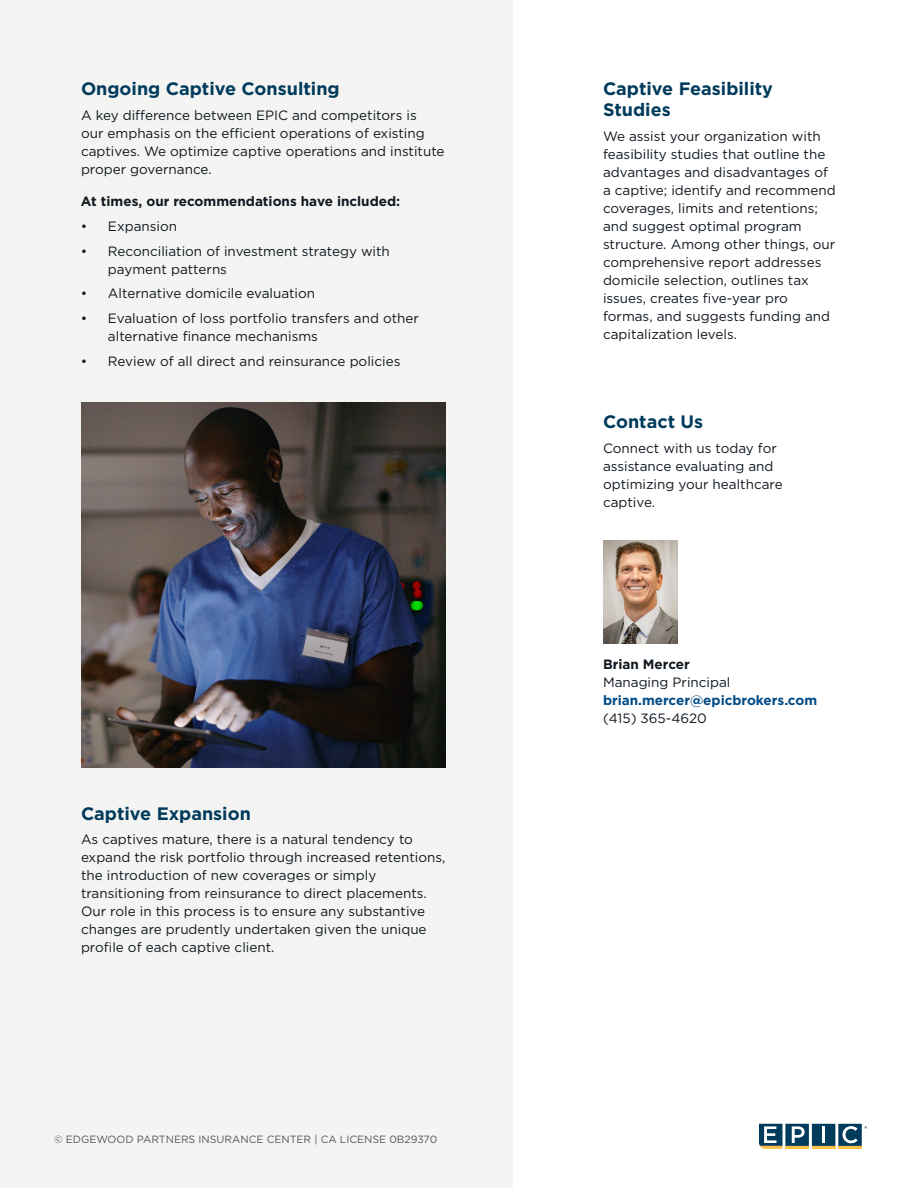
<style>
.page{position:relative;width:918px;height:1188px;background:#fff}
.page>*{position:absolute;margin:0;border:0;box-sizing:border-box;transform-origin:0 0}
.t1{font:700 18px/21px "Gotham";color:#003b5c}
.t2{font:13.5px/18px "Gotham";color:#101820}
.t3{font:700 13.5px "Gotham";color:#101820}
.t4{font:700 13.5px "Gotham";color:#004b87}
.t5{font:10.5px "Gotham";color:#53565a}
</style>
<div class="page">
<div style="left:0;top:0;width:513px;height:1188px;background:#f4f4f3"></div>
<img style="left:604px;top:540px;width:74px;height:103px">
<img style="left:81px;top:403px;width:365px;height:364px">
<svg style="left:759px;top:1124px;width:108px;height:25px"></svg>
<h1 class="t1" style="left:81px;top:78px;width:260px">Ongoing Captive Consulting</h1>
<p class="t2" style="left:81px;top:106px;width:365px">A key difference between EPIC and competitors is<br>our emphasis on the efficient operations of existing captives. We optimize captive operations and institute proper governance.</p>
<p class="t3" style="left:81px;top:193px;width:321px">At times, our recommendations have included:</p>
<p class="t2" style="left:81px;top:217px;width:98px">• Expansion</p>
<p class="t2" style="left:108px;top:242px;width:283px;text-indent:-27px">• Reconciliation of investment strategy with payment patterns</p>
<p class="t2" style="left:81px;top:284px;width:236px">• Alternative domicile evaluation</p>
<p class="t2" style="left:108px;top:309px;width:312px;text-indent:-27px">• Evaluation of loss portfolio transfers and other alternative finance mechanisms</p>
<p class="t2" style="left:81px;top:352px;width:321px">• Review of all direct and reinsurance policies</p>
<h1 class="t1" style="left:81px;top:803px;width:171px">Captive Expansion</h1>
<p class="t2" style="left:81px;top:830px;width:366px">As captives mature, there is a natural tendency to expand the risk portfolio through increased retentions, the introduction of new coverages or simply transitioning from reinsurance to direct placements.<br>Our role in this process is to ensure any substantive changes are prudently undertaken given the unique profile of each captive client.</p>
<p class="t5" style="left:54px;top:1133px;width:385px">© EDGEWOOD PARTNERS INSURANCE CENTER | CA LICENSE 0B29370</p>
<h1 class="t1" style="left:603px;top:78px;width:172px">Captive Feasibility<br>Studies</h1>
<p class="t2" style="left:603px;top:127px;width:234px">We assist your organization with feasibility studies that outline the advantages and disadvantages of a captive; identify and recommend coverages, limits and retentions; and suggest optimal program structure. Among other things, our comprehensive report addresses domicile selection, outlines tax issues, creates five-year pro formas, and suggests funding and capitalization levels.</p>
<h1 class="t1" style="left:603px;top:411px;width:102px">Contact Us</h1>
<p class="t2" style="left:603px;top:439px;width:181px">Connect with us today for assistance evaluating and optimizing your healthcare captive.</p>
<p class="t3" style="left:603px;top:656px;width:88px">Brian Mercer</p>
<p class="t2" style="left:603px;top:673px;width:129px">Managing Principal</p>
<p class="t4" style="left:603px;top:692px;width:216px">brian.mercer@epicbrokers.com</p>
<p class="t2" style="left:603px;top:709px;width:105px">(415) 365-4620</p>
</div>
